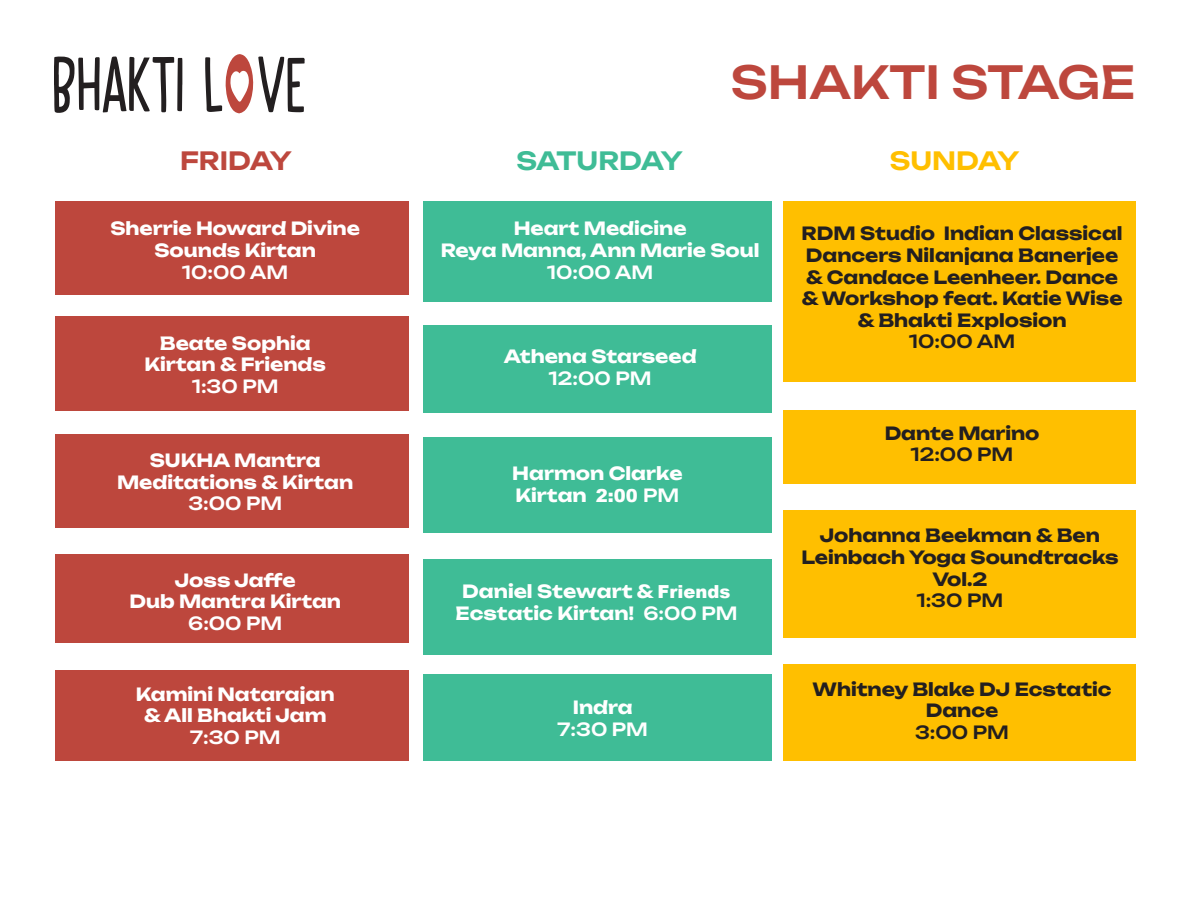
<style>
.page{position:relative;width:1188px;height:918px;background:#fff}
.page>*{position:absolute;margin:0;border:0;box-sizing:border-box;transform-origin:0 0}
.t1{font:500 45px "Unbounded";color:#bd473d}
.t2{font:600 24.9px "Unbounded";letter-spacing:-.035em;color:#3fbc96}
.t3{font:600 24.9px "Unbounded";color:#bd473d}
.t4{font:600 24.9px "Unbounded";color:#ffbf00}
.t5{font:700 18px/21.6px "Unbounded";color:#fff;text-align:center}
.t6{font:700 18px/21.6px "Unbounded";color:#231f20;text-align:center}
.t7{font:500 18px/21.6px "Unbounded";color:#fff;text-align:center}
.t8{font:500 18px "Unbounded";color:#231f20}
.s1{font-family:"Arial";font-weight:900}
.s2{font-weight:500}
.s3{font-weight:700}
</style>
<div class="page">
<svg style="left:54px;top:56px;width:128px;height:57px"></svg>
<svg style="left:205px;top:54px;width:100px;height:59px"></svg>
<div style="left:56px;top:201px;width:353px;height:94px;background:#bd473d"></div>
<div style="left:56px;top:316px;width:353px;height:95px;background:#bd473d"></div>
<div style="left:56px;top:435px;width:353px;height:93px;background:#bd473d"></div>
<div style="left:56px;top:670px;width:353px;height:91px;background:#bd473d"></div>
<div style="left:56px;top:554px;width:353px;height:89px;background:#bd473d"></div>
<div style="left:423px;top:201px;width:349px;height:101px;background:#3fbc96"></div>
<div style="left:423px;top:326px;width:349px;height:87px;background:#3fbc96"></div>
<div style="left:423px;top:438px;width:349px;height:95px;background:#3fbc96"></div>
<div style="left:423px;top:559px;width:349px;height:95px;background:#3fbc96"></div>
<div style="left:423px;top:674px;width:349px;height:87px;background:#3fbc96"></div>
<div style="left:783px;top:201px;width:353px;height:181px;background:#ffbf00"></div>
<div style="left:783px;top:410px;width:353px;height:74px;background:#ffbf00"></div>
<div style="left:783px;top:510px;width:353px;height:127px;background:#ffbf00"></div>
<div style="left:783px;top:664px;width:353px;height:97px;background:#ffbf00"></div>
<p class="t1" style="left:731px;top:45px;width:406px">SHAKTI STAGE</p>
<p class="t3" style="left:180px;top:140px;width:113px">FRIDAY</p>
<p class="t2" style="left:516px;top:140px;width:168px">SATURDAY</p>
<p class="t4" style="left:890px;top:140px;width:132px">SUNDAY</p>
<p class="t5" style="left:111px;top:216px;width:251px">Sherrie Howard Divine<br>Sounds Kirtan</p>
<p class="t7" style="left:182px;top:260px;width:107px">10:00 AM</p>
<p class="t5" style="left:160px;top:331px;width:152px">Beate Sophia</p>
<p class="t5" style="left:145px;top:352px;width:183px">Kirtan &amp; Friends</p>
<p class="t7" style="left:192px;top:374px;width:88px">1:30 PM</p>
<p class="t5" style="left:150px;top:448px;width:172px">SUKHA Mantra</p>
<p class="t5" style="left:117px;top:470px;width:237px">Meditations &amp; Kirtan</p>
<p class="t7" style="left:188px;top:492px;width:95px">3:00 PM</p>
<p class="t5" style="left:175px;top:568px;width:122px">Joss Jaffe</p>
<p class="t5" style="left:129px;top:589px;width:213px">Dub Mantra Kirtan</p>
<p class="t7" style="left:188px;top:611px;width:96px">6:00 PM</p>
<p class="t5" style="left:136px;top:682px;width:200px">Kamini Natarajan</p>
<p class="t5" style="left:144px;top:703px;width:184px">&amp; All Bhakti Jam</p>
<p class="t7" style="left:190px;top:725px;width:92px">7:30 PM</p>
<p class="t5" style="left:514px;top:216px;width:174px">Heart Medicine</p>
<p class="t5" style="left:441px;top:238px;width:320px">Reya Manna, Ann Marie Soul</p>
<p class="t7" style="left:547px;top:260px;width:107px">10:00 AM</p>
<p class="t5" style="left:504px;top:344px;width:194px">Athena Starseed</p>
<p class="t7" style="left:549px;top:366px;width:104px">12:00 PM</p>
<p class="t5" style="left:512px;top:461px;width:172px;text-align:left">Harmon Clarke<br>Kirtan <span class="s1">2:00</span> <span class="s2">PM</span></p>
<p class="t5" style="left:455px;top:579px;width:284px">Daniel Stewart &amp; <span class="s1">Friends<br></span>Ecstatic Kirtan! <span class="s2">6:00 PM</span></p>
<p class="t7" style="left:558px;top:695px;width:92px"><span class="s3">Indra<br></span>7:30 PM</p>
<p class="t6" style="left:802px;top:221px;width:322px">RDM Studio Indian Classical<br>Dancers Nilanjana Banerjee &amp; Candace Leenheer. Dance &amp; Workshop feat. Katie Wise &amp; Bhakti Explosion</p>
<p class="t8" style="left:909px;top:327px;width:107px">10:00 AM</p>
<p class="t6" style="left:885px;top:421px;width:156px">Dante Marino</p>
<p class="t8" style="left:911px;top:440px;width:104px">12:00 PM</p>
<p class="t6" style="left:801px;top:523px;width:319px">Johanna Beekman &amp; Ben<br>Leinbach Yoga Soundtracks<br>Vol.2</p>
<p class="t8" style="left:917px;top:586px;width:88px">1:30 PM</p>
<p class="t6" style="left:813px;top:677px;width:301px">Whitney Blake DJ Ecstatic<br>Dance</p>
<p class="t8" style="left:915px;top:717px;width:95px">3:00 PM</p>
</div>
